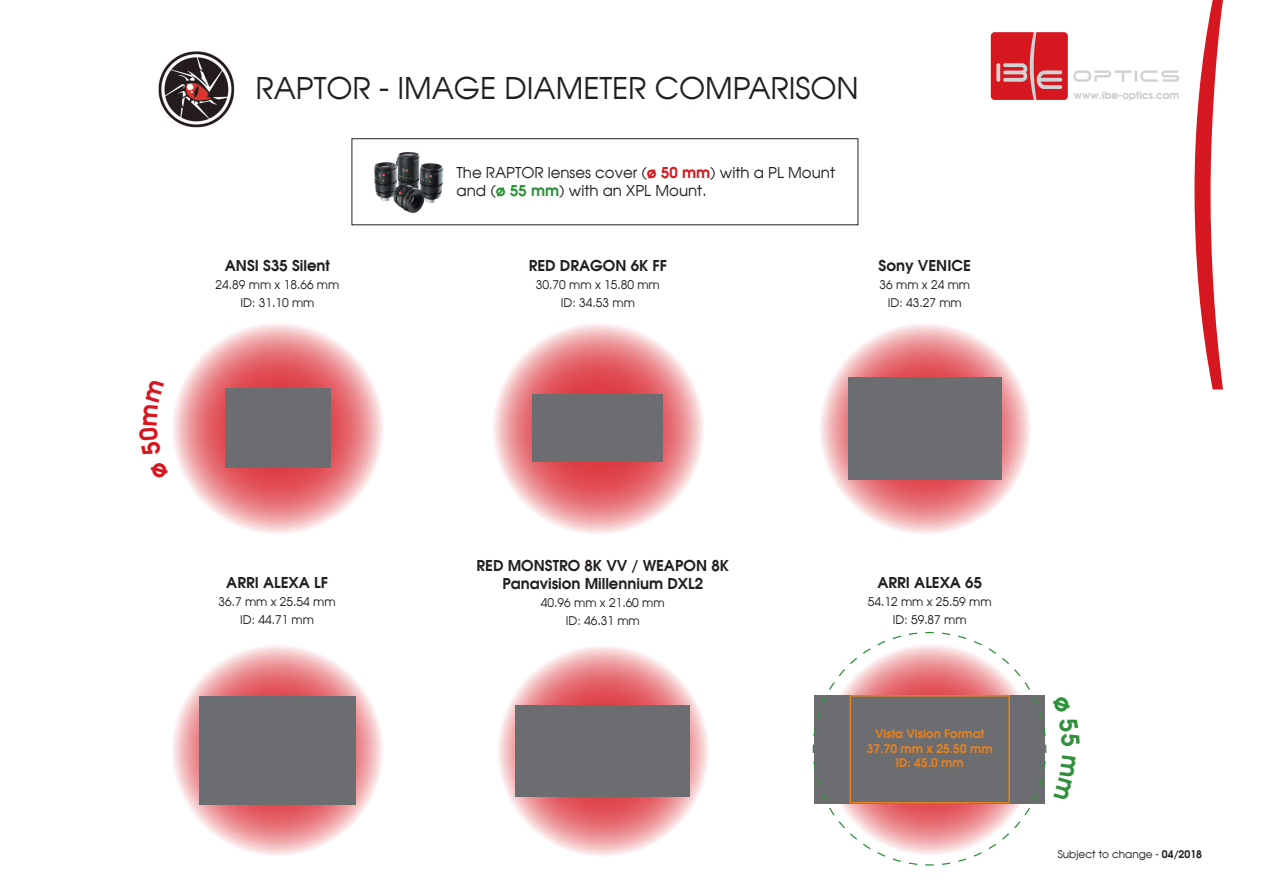
<style>
.page{position:relative;width:1263px;height:893px;background:#fff}
.page>*{position:absolute;margin:0;border:0;box-sizing:border-box;transform-origin:0 0}
.t1{font:30px "Avalon Plain";color:#231f20}
.t2{font:700 15px/18px "Avalon";color:#231f20;text-align:center}
.t3{font:15px/18px "Avalon Plain";color:#231f20}
.t4{font:12px/18px "Avalon Plain";color:#231f20;text-align:center}
.t5{font:700 12px/14.4px "Avalon";color:#e6811e;text-align:center}
.t6{font:10.5px "Avalon Plain";color:#231f20}
.t7{font:700 10.5px "Avalon";color:#c9cbc8}
.s1{font-family:"Avalon";font-weight:700;color:#d7171f}
.s2{font-family:"Avalon";font-weight:700;color:#30903b}
.s3{font-family:"Avalon";font-weight:700}
</style>
<div class="page">
<svg style="left:1194px;top:0;width:29px;height:389px"></svg>
<svg style="left:991px;top:32px;width:188px;height:68px"></svg>
<img style="left:158px;top:51px;width:77px;height:76px">
<svg style="left:496px;top:644px;width:213px;height:213px;background:#eea1a4"></svg>
<div style="left:516px;top:705px;width:174px;height:92px;background:#6c6d70"></div>
<svg style="left:492px;top:322px;width:212px;height:213px;background:#eb9296"></svg>
<div style="left:533px;top:395px;width:130px;height:67px;background:#6c6d70"></div>
<svg style="left:171px;top:644px;width:212px;height:212px;background:#eea7aa"></svg>
<div style="left:199px;top:696px;width:156px;height:108px;background:#6c6d70"></div>
<svg style="left:171px;top:322px;width:213px;height:212px;background:#eb9296"></svg>
<div style="left:225px;top:388px;width:105px;height:80px;background:#6c6d70"></div>
<svg style="left:818px;top:322px;width:213px;height:213px;background:#eda5a8"></svg>
<div style="left:848px;top:377px;width:153px;height:102px;background:#6c6d70"></div>
<img style="left:374px;top:152px;width:70px;height:62px">
<svg style="left:812px;top:631px;width:235px;height:235px"></svg>
<h1 class="t1" style="left:255px;top:76px;width:605px">RAPTOR - IMAGE DIAMETER COMPARISON</h1>
<p class="t2" style="left:225px;top:258px;width:107px">ANSI S35 Silent</p>
<p class="t4" style="left:215px;top:277px;width:126px">24.89 mm x 18.66 mm<br>ID: 31.10 mm</p>
<p class="t3" style="left:456px;top:165px;width:380px">The RAPTOR lenses cover (<span class="s1">ø 50 mm</span>) with a PL Mount and (<span class="s2">ø 55 mm</span>) with an XPL Mount.</p>
<p class="t2" style="left:529px;top:258px;width:140px">RED DRAGON 6K FF</p>
<p class="t4" style="left:536px;top:277px;width:126px">30.70 mm x 15.80 mm<br>ID: 34.53 mm</p>
<p class="t2" style="left:879px;top:258px;width:94px">Sony VENICE</p>
<p class="t4" style="left:879px;top:277px;width:92px">36 mm x 24 mm<br>ID: 43.27 mm</p>
<p class="t7" style="left:1074px;top:91px;width:107px">www.ibe-optics.com</p>
<p class="t2" style="left:226px;top:575px;width:103px">ARRI ALEXA LF</p>
<p class="t4" style="left:218px;top:594px;width:119px">36.7 mm x 25.54 mm<br>ID: 44.71 mm</p>
<p class="t2" style="left:476px;top:558px;width:254px">RED MONSTRO 8K VV / WEAPON 8K<br>Panavision Millennium DXL2</p>
<p class="t4" style="left:541px;top:594px;width:126px">40.96 mm x 21.60 mm<br>ID: 46.31 mm</p>
<p class="t2" style="left:877px;top:575px;width:106px">ARRI ALEXA 65</p>
<p class="t4" style="left:868px;top:594px;width:126px">54.12 mm x 25.59 mm<br>ID: 59.87 mm</p>
<p class="t5" style="left:867px;top:728px;width:127px">Vista Vision Format<br>37.70 mm x 25.50 mm<br>ID: 45.0 mm</p>
<p class="t6" style="left:1058px;top:850px;width:146px">Subject to change - <span class="s3">04/2018</span></p>
</div>
